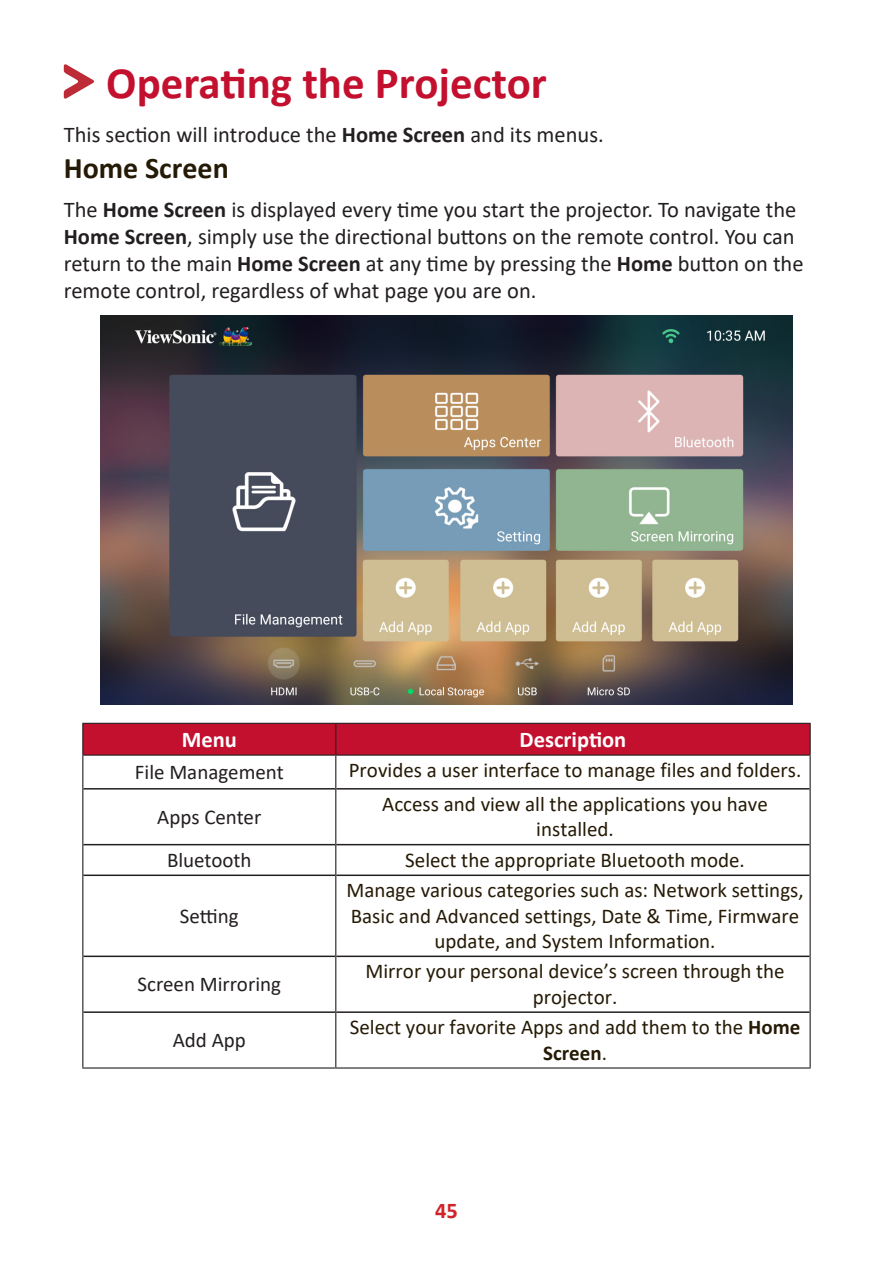
<style>
.page{position:relative;width:893px;height:1263px;background:#fff}
.page>*{position:absolute;margin:0;border:0;box-sizing:border-box;transform-origin:0 0}
.Heading_1{font:700 45px "Calibri";color:#c3102f}
.Heading_2{font:700 30px "Calibri";color:#251a05}
.Body{font:22.5px/27px "Calibri";color:#231f20}
.Table-Header{font:700 22.5px "Calibri";color:#fff}
.t1{font:700 22.5px "Calibri";color:#d1232a}
.Table-Body{font:21px/25.2px "Calibri";color:#251a05;text-align:center}
.Table-Menu{font:21px "Calibri";color:#231f20}
.s1{font-weight:700}
</style>
<div class="page">
<svg style="left:64px;top:64px;width:30px;height:35px"></svg>
<img style="left:101px;top:315px;width:691px;height:389px">
<div style="left:83px;top:724px;width:727px;height:30px;background:#c3102f"></div>
<hr style="left:83px;top:788px;width:252px;height:1px;background:#231f20">
<hr style="left:336px;top:788px;width:474px;height:1px;background:#231f20">
<hr style="left:83px;top:844px;width:252px;height:1px;background:#231f20">
<hr style="left:336px;top:844px;width:474px;height:1px;background:#231f20">
<hr style="left:83px;top:874px;width:252px;height:2px;background:#231f20">
<hr style="left:336px;top:874px;width:474px;height:2px;background:#231f20">
<hr style="left:83px;top:955px;width:252px;height:2px;background:#231f20">
<hr style="left:336px;top:955px;width:474px;height:2px;background:#231f20">
<hr style="left:83px;top:1011px;width:252px;height:2px;background:#231f20">
<hr style="left:336px;top:1011px;width:474px;height:2px;background:#231f20">
<hr style="left:82px;top:723px;width:254px;height:1px;background:#231f20">
<hr style="left:82px;top:724px;width:1px;height:30px;background:#231f20">
<hr style="left:336px;top:723px;width:475px;height:1px;background:#231f20">
<hr style="left:335px;top:724px;width:1px;height:30px;background:#231f20">
<hr style="left:810px;top:724px;width:1px;height:30px;background:#231f20">
<hr style="left:82px;top:754px;width:254px;height:2px;background:#231f20">
<hr style="left:82px;top:756px;width:1px;height:33px;background:#231f20">
<hr style="left:336px;top:754px;width:475px;height:2px;background:#231f20">
<hr style="left:335px;top:756px;width:1px;height:33px;background:#231f20">
<hr style="left:810px;top:756px;width:1px;height:33px;background:#231f20">
<hr style="left:82px;top:789px;width:1px;height:56px;background:#231f20">
<hr style="left:335px;top:789px;width:1px;height:56px;background:#231f20">
<hr style="left:810px;top:789px;width:1px;height:56px;background:#231f20">
<hr style="left:82px;top:845px;width:1px;height:30px;background:#231f20">
<hr style="left:335px;top:845px;width:1px;height:30px;background:#231f20">
<hr style="left:810px;top:845px;width:1px;height:30px;background:#231f20">
<hr style="left:82px;top:875px;width:1px;height:81px;background:#231f20">
<hr style="left:335px;top:875px;width:1px;height:81px;background:#231f20">
<hr style="left:810px;top:875px;width:1px;height:81px;background:#231f20">
<hr style="left:82px;top:956px;width:1px;height:56px;background:#231f20">
<hr style="left:335px;top:956px;width:1px;height:56px;background:#231f20">
<hr style="left:810px;top:956px;width:1px;height:56px;background:#231f20">
<hr style="left:82px;top:1012px;width:1px;height:55px;background:#231f20">
<hr style="left:335px;top:1012px;width:1px;height:55px;background:#231f20">
<hr style="left:810px;top:1012px;width:1px;height:55px;background:#231f20">
<hr style="left:82px;top:1067px;width:254px;height:1px;background:#231f20">
<hr style="left:336px;top:1067px;width:475px;height:1px;background:#231f20">
<p class="Heading_1" style="left:106px;top:51px;width:442px">Operating the Projector</p>
<p class="Body" style="left:64px;top:120px;width:542px">This section will introduce the <span class="s1">Home Screen</span> and its menus.</p>
<p class="Heading_2" style="left:64px;top:147px;width:167px">Home Screen</p>
<p class="Body" style="left:64px;top:195px;width:741px">The <span class="s1">Home Screen</span> is displayed every time you start the projector. To navigate the <span class="s1">Home Screen</span>, simply use the directional buttons on the remote control. You can return to the main <span class="s1">Home Screen</span> at any time by pressing the <span class="s1">Home</span> button on the remote control, regardless of what page you are on.</p>
<p class="Table-Header" style="left:182px;top:723px;width:57px">Menu</p>
<p class="Table-Header" style="left:520px;top:723px;width:108px">Description</p>
<p class="Table-Menu" style="left:135px;top:757px;width:150px">File Management</p>
<p class="Table-Body" style="left:349px;top:757px;width:454px">Provides a user interface to manage files and folders.</p>
<p class="Table-Menu" style="left:157px;top:802px;width:106px">Apps Center</p>
<p class="Table-Body" style="left:382px;top:791px;width:387px">Access and view all the applications you have installed.</p>
<p class="Table-Menu" style="left:167px;top:845px;width:86px">Bluetooth</p>
<p class="Table-Body" style="left:405px;top:847px;width:341px">Select the appropriate Bluetooth mode.</p>
<p class="Table-Menu" style="left:180px;top:901px;width:60px">Setting</p>
<p class="Table-Body" style="left:347px;top:877px;width:459px">Manage various categories such as: Network settings,<br>Basic and Advanced settings, Date &amp; Time, Firmware update, and System Information.</p>
<p class="Table-Menu" style="left:138px;top:969px;width:145px">Screen Mirroring</p>
<p class="Table-Menu" style="left:173px;top:1025px;width:75px">Add App</p>
<p class="Table-Body" style="left:366px;top:958px;width:421px">Mirror your personal device’s screen through the projector.</p>
<p class="Table-Body" style="left:350px;top:1014px;width:452px">Select your favorite Apps and add them to the <span class="s1">Home<br>Screen</span>.</p>
<p class="t1" style="left:435px;top:1194px;width:24px">45</p>
</div>
